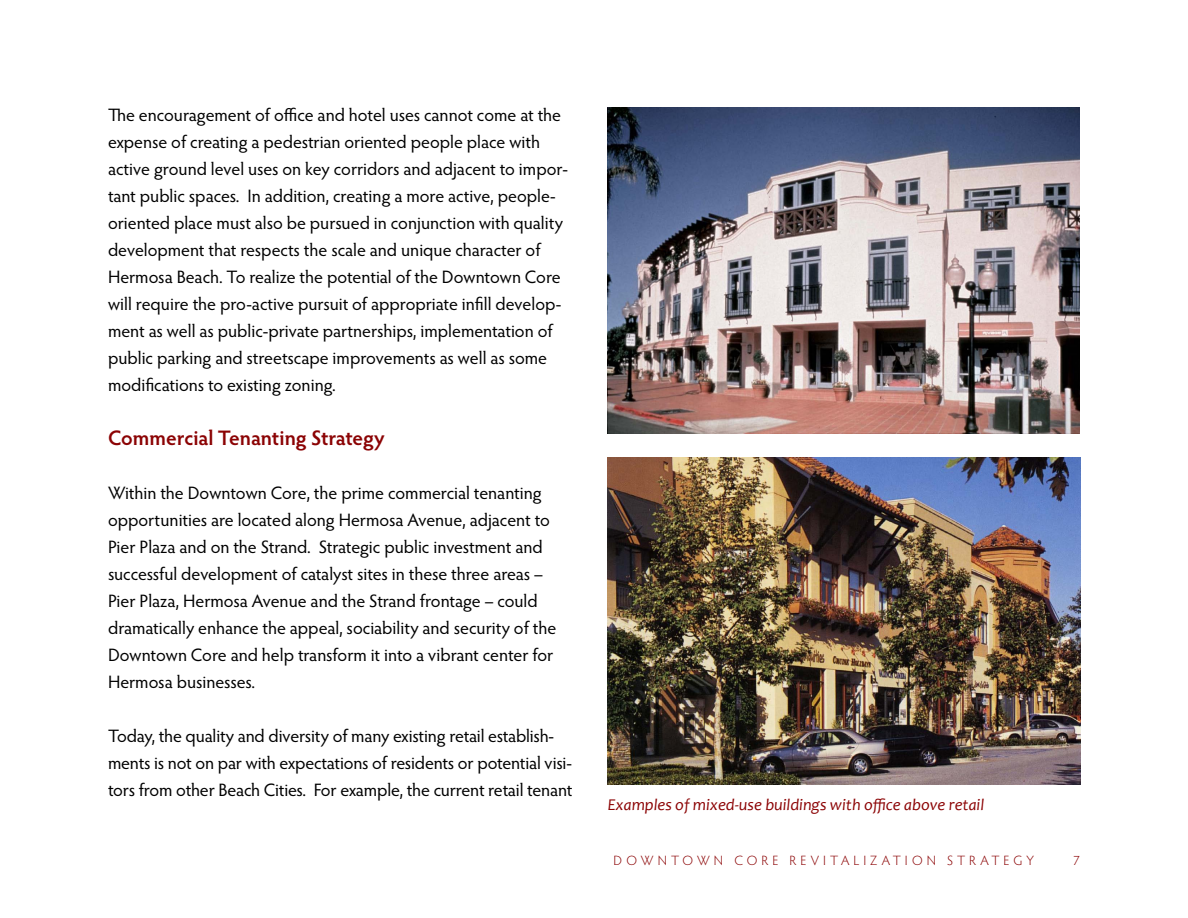
<style>
.page{position:relative;width:1188px;height:918px;background:#fff}
.page>*{position:absolute;margin:0;border:0;box-sizing:border-box;transform-origin:0 0}
.t1{font:600 21px "Hypatia Sans Pro";letter-spacing:-.005em;color:#8b0304}
.t2{font:18px/27px "Hypatia Sans Pro";letter-spacing:-.005em;color:#000}
.t3{font:italic 16.5px "Candara";color:#8b0304}
.t4{font:300 13.5px "Hypatia Sans Pro";letter-spacing:.295em;color:#8b0304}
</style>
<div class="page">
<img style="left:608px;top:108px;width:472px;height:325px">
<img style="left:608px;top:458px;width:472px;height:326px">
<p class="t2" style="left:108px;top:101px;width:462px">The encouragement of office and hotel uses cannot come at the expense of creating a pedestrian oriented people place with active ground level uses on key corridors and adjacent to impor&shy;tant public spaces. In addition, creating a more active, people&shy;oriented place must also be pursued in conjunction with quality development that respects the scale and unique character of Hermosa Beach. To realize the potential of the Downtown Core will require the pro-active pursuit of appropriate infill develop&shy;ment as well as public-private partnerships, implementation of public parking and streetscape improvements as well as some modifications to existing zoning.</p>
<p class="t1" style="left:108px;top:423px;width:278px">Commercial Tenanting Strategy</p>
<p class="t2" style="left:108px;top:479px;width:450px">Within the Downtown Core, the prime commercial tenanting opportunities are located along Hermosa Avenue, adjacent to Pier Plaza and on the Strand. Strategic public investment and successful development of catalyst sites in these three areas – Pier Plaza, Hermosa Avenue and the Strand frontage – could dramatically enhance the appeal, sociability and security of the Downtown Core and help transform it into a vibrant center for Hermosa businesses.</p>
<p class="t2" style="left:108px;top:722px;width:466px">Today, the quality and diversity of many existing retail establish&shy;ments is not on par with expectations of residents or potential visi&shy;tors from other Beach Cities. For example, the current retail tenant</p>
<p class="t3" style="left:608px;top:794px;width:378px">Examples of mixed-use buildings with office above retail</p>
<p class="t4" style="left:614px;top:851px;width:422px">DOWNTOWN CORE REVITALIZATION STRATEGY</p>
<p class="t4" style="left:1073px;top:851px;width:8px">7</p>
</div>
